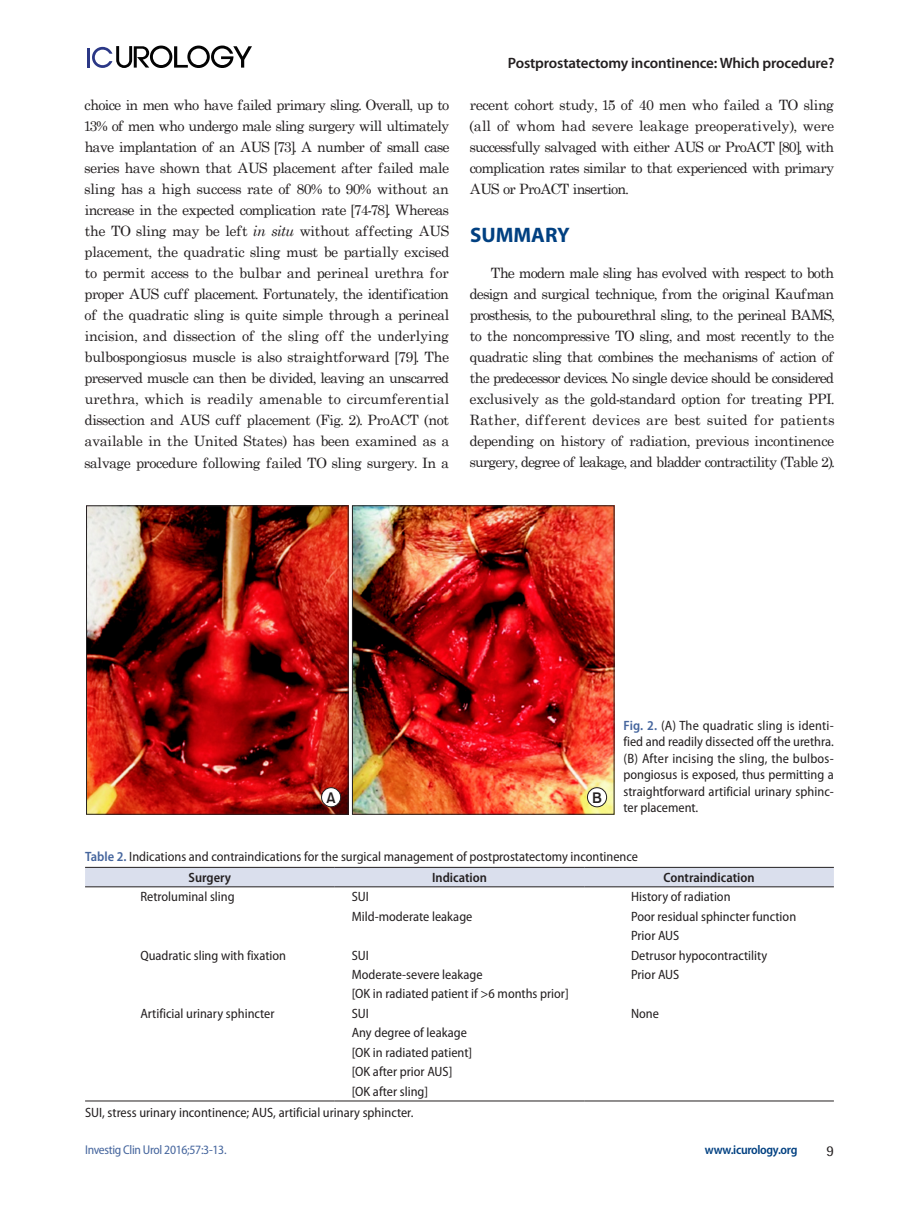
<style>
.page{position:relative;width:919px;height:1217px;background:#fff}
.page>*{position:absolute;margin:0;border:0;box-sizing:border-box;transform-origin:0 0}
.t1{font:700 21px "Myriad Pro";color:#014081}
.t2{font:600 15px "Myriad Pro";letter-spacing:-.01em;color:#231f20}
.t3{font:15px "Gothic 725 BT Bold A";color:#231f20}
.t4{font:15px "Rotis Semi Sans Std";color:#231f20}
.t5{font:14.25px/21px "Century Schoolbook";letter-spacing:-.04em;color:#231f20;text-align:justify}
.t6{font:semi-condensed 13.5px/16.5px "Myriad Pro";color:#231f20}
.t7{font:600 semi-condensed 13.5px "Myriad Pro";color:#231f20}
.t8{font:semi-condensed 12.75px "Myriad Pro";letter-spacing:-.025em;color:#45659d}
.t9{font:600 semi-condensed 12.75px "Myriad Pro";letter-spacing:-.025em;color:#014081}
.s1{font-style:italic}
.s2{font-weight:600;color:#45659d}
.s3{font-weight:600}
</style>
<div class="page">
<hr style="left:87px;top:48px;width:3px;height:20px;background:#2b3886">
<svg style="left:92px;top:46px;width:160px;height:22px"></svg>
<img style="left:86px;top:505px;width:528px;height:309px">
<div style="left:85px;top:867px;width:748px;height:19px;background:#dadfed"></div>
<hr style="left:85px;top:866px;width:249px;height:1px;background:#231f20">
<hr style="left:334px;top:866px;width:250px;height:1px;background:#231f20">
<hr style="left:584px;top:866px;width:249px;height:1px;background:#231f20">
<hr style="left:85px;top:886px;width:249px;height:1px;background:#231f20">
<hr style="left:334px;top:886px;width:250px;height:1px;background:#231f20">
<hr style="left:584px;top:886px;width:249px;height:1px;background:#231f20">
<hr style="left:85px;top:1100px;width:249px;height:1px;background:#231f20">
<hr style="left:334px;top:1100px;width:250px;height:1px;background:#231f20">
<hr style="left:584px;top:1100px;width:249px;height:1px;background:#231f20">
<p class="t2" style="left:508px;top:53px;width:328px">Postprostatectomy incontinence: Which procedure?</p>
<p class="t5" style="left:83px;top:93px;width:367px">choice in men who have failed primary sling. Overall, up to 13% of men who undergo male sling surgery will ultimately have implantation of an AUS [73]. A number of small case series have shown that AUS placement after failed male sling has a high success rate of 80% to 90% without an increase in the expected complication rate [74-78]. Whereas the TO sling may be left <span class="s1">in situ</span> without affecting AUS placement, the quadratic sling must be partially excised to permit access to the bulbar and perineal urethra for proper AUS cuff placement. Fortunately, the identification of the quadratic sling is quite simple through a perineal incision, and dissection of the sling off the underlying bulbospongiosus muscle is also straightforward [79]. The preserved muscle can then be divided, leaving an unscarred urethra, which is readily amenable to circumferential dissection and AUS cuff placement (Fig. 2). ProACT (not available in the United States) has been examined as a salvage procedure following failed TO sling surgery. In a</p>
<p class="t5" style="left:469px;top:93px;width:366px">recent cohort study, 15 of 40 men who failed a TO sling (all of whom had severe leakage preoperatively), were successfully salvaged with either AUS or ProACT [80], with complication rates similar to that experienced with primary AUS or ProACT insertion.</p>
<h1 class="t1" style="left:470px;top:221px;width:101px">SUMMARY</h1>
<p class="t5" style="left:469px;top:261px;width:367px;text-align:left;text-indent:22px">The modern male sling has evolved with respect to both design and surgical technique, from the original Kaufman prosthesis, to the pubourethral sling, to the perineal BAMS, to the noncompressive TO sling, and most recently to the quadratic sling that combines the mechanisms of action of the predecessor devices. No single device should be considered exclusively as the gold-standard option for treating PPI.<br>Rather, different devices are best suited for patients depending on history of radiation, previous incontinence surgery, degree of leakage, and bladder contractility (Table 2).</p>
<p class="t6" style="left:623px;top:716px;width:212px;text-align:justify"><span class="s2">Fig. 2.</span> (A) The quadratic sling is identi&shy;fied and readily dissected off the urethra. (B) After incising the sling, the bulbos&shy;pongiosus is exposed, thus permitting a straightforward artificial urinary sphinc&shy;ter placement.</p>
<p class="t6" style="left:188px;top:845px;width:451px;line-height:21.1px;text-indent:-103px"><span class="s2">Table 2.</span> Indications and contraindications for the surgical management of postprostatectomy incontinence<br><span class="s3">Surgery</span></p>
<p class="t3" style="left:326px;top:788px;width:11px">A</p>
<p class="t3" style="left:592px;top:788px;width:11px">B</p>
<p class="t7" style="left:432px;top:868px;width:56px">Indication</p>
<p class="t7" style="left:663px;top:868px;width:92px">Contraindication</p>
<p class="t6" style="left:140px;top:887px;width:96px">Retroluminal sling</p>
<p class="t6" style="left:351px;top:887px;width:19px">SUI</p>
<p class="t6" style="left:631px;top:887px;width:101px">History of radiation</p>
<p class="t6" style="left:351px;top:907px;width:122px">Mild-moderate leakage</p>
<p class="t6" style="left:631px;top:905px;width:167px;line-height:19.5px">Poor residual sphincter function<br>Prior AUS</p>
<p class="t6" style="left:140px;top:946px;width:147px">Quadratic sling with fixation</p>
<p class="t6" style="left:351px;top:946px;width:19px">SUI</p>
<p class="t6" style="left:631px;top:946px;width:138px">Detrusor hypocontractility</p>
<p class="t6" style="left:351px;top:965px;width:132px">Moderate-severe leakage</p>
<p class="t6" style="left:631px;top:965px;width:50px">Prior AUS</p>
<p class="t6" style="left:351px;top:985px;width:218px">[OK in radiated patient if &gt;6 months prior]</p>
<p class="t6" style="left:140px;top:1004px;width:136px">Artificial urinary sphincter</p>
<p class="t6" style="left:351px;top:1004px;width:19px">SUI</p>
<p class="t6" style="left:631px;top:1004px;width:29px">None</p>
<p class="t6" style="left:351px;top:1022px;width:122px;line-height:19.5px">Any degree of leakage [OK in radiated patient] [OK after prior AUS] [OK after sling]</p>
<p class="t6" style="left:85px;top:1103px;width:330px">SUI, stress urinary incontinence; AUS, artificial urinary sphincter.</p>
<p class="t8" style="left:85px;top:1141px;width:143px">Investig Clin Urol 2016;57:3-13.</p>
<p class="t9" style="left:704px;top:1141px;width:94px">www.icurology.org</p>
<p class="t4" style="left:826px;top:1141px;width:9px">9</p>
</div>
